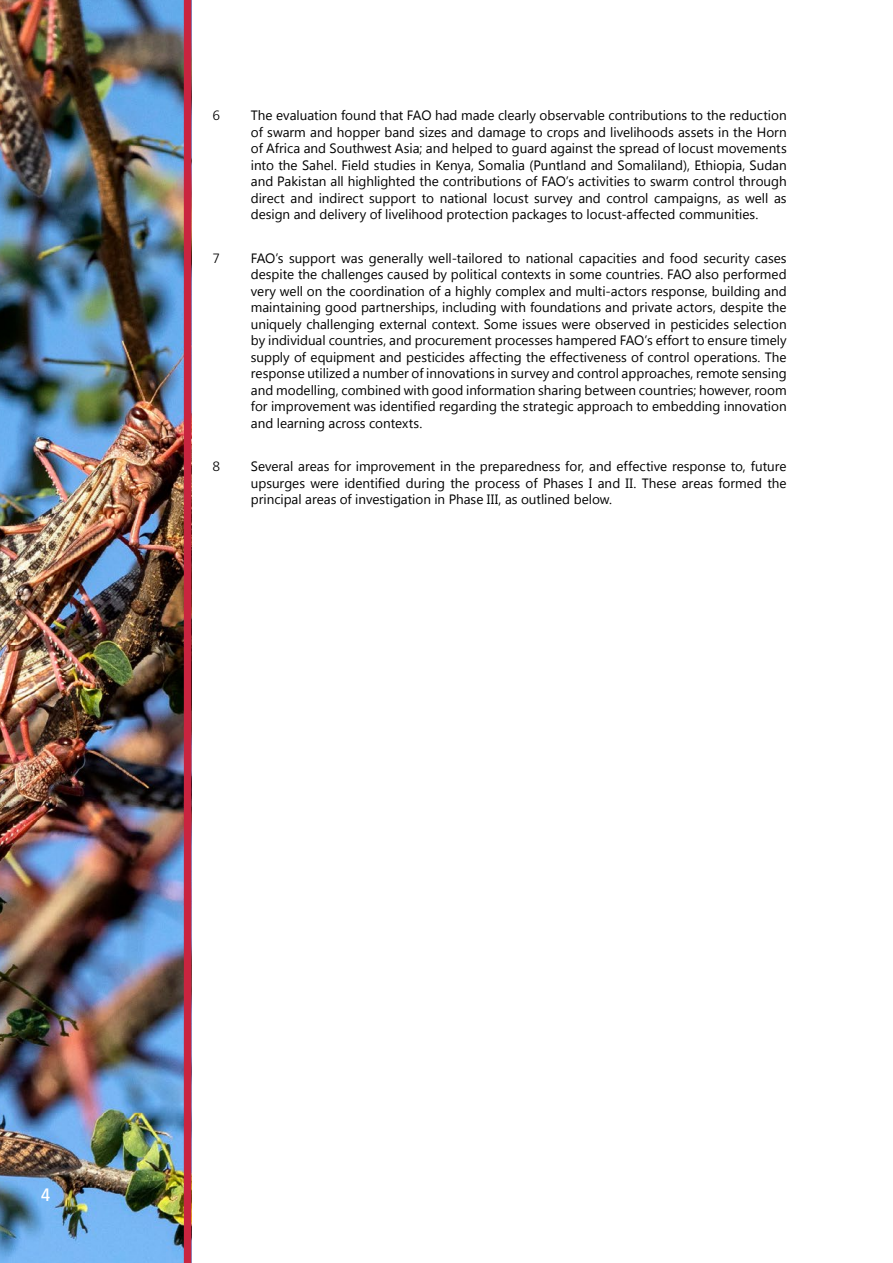
<style>
.page{position:relative;width:893px;height:1263px;background:#fff}
.page>*{position:absolute;margin:0;border:0;box-sizing:border-box;transform-origin:0 0}
.t1{font:500 condensed 18px "Frutiger Neue LTCYR";color:#fff}
.t2{font:13.5px/16.5px "Segoe UI";color:#000;text-align:justify}
.t3{font:300 13.5px "Frutiger Neue LTCYR";color:#000}
</style>
<div class="page">
<img style="left:0;top:0;width:184px;height:1263px">
<div style="left:184px;top:0;width:7px;height:1263px;background:#c9243f"></div>
<p class="t3" style="left:213px;top:107px;width:9px">6</p>
<p class="t2" style="left:251px;top:107px;width:537px">The evaluation found that FAO had made clearly observable contributions to the reduction of swarm and hopper band sizes and damage to crops and livelihoods assets in the Horn of Africa and Southwest Asia; and helped to guard against the spread of locust movements into the Sahel. Field studies in Kenya, Somalia (Puntland and Somaliland), Ethiopia, Sudan and Pakistan all highlighted the contributions of FAO’s activities to swarm control through direct and indirect support to national locust survey and control campaigns, as well as design and delivery of livelihood protection packages to locust-affected communities.</p>
<p class="t3" style="left:213px;top:250px;width:9px">7</p>
<p class="t2" style="left:251px;top:249px;width:537px">FAO’s support was generally well-tailored to national capacities and food security cases despite the challenges caused by political contexts in some countries. FAO also performed very well on the coordination of a highly complex and multi-actors response, building and maintaining good partnerships, including with foundations and private actors, despite the uniquely challenging external context. Some issues were observed in pesticides selection by individual countries, and procurement processes hampered FAO’s effort to ensure timely supply of equipment and pesticides affecting the effectiveness of control operations. The response utilized a number of innovations in survey and control approaches, remote sensing and modelling, combined with good information sharing between countries; however, room for improvement was identified regarding the strategic approach to embedding innovation and learning across contexts.</p>
<p class="t3" style="left:213px;top:458px;width:9px">8</p>
<p class="t2" style="left:251px;top:458px;width:537px">Several areas for improvement in the preparedness for, and effective response to, future upsurges were identified during the process of Phases I and II. These areas formed the principal areas of investigation in Phase III, as outlined below.</p>
<h1 class="t1" style="left:41px;top:1184px;width:11px">4</h1>
</div>
